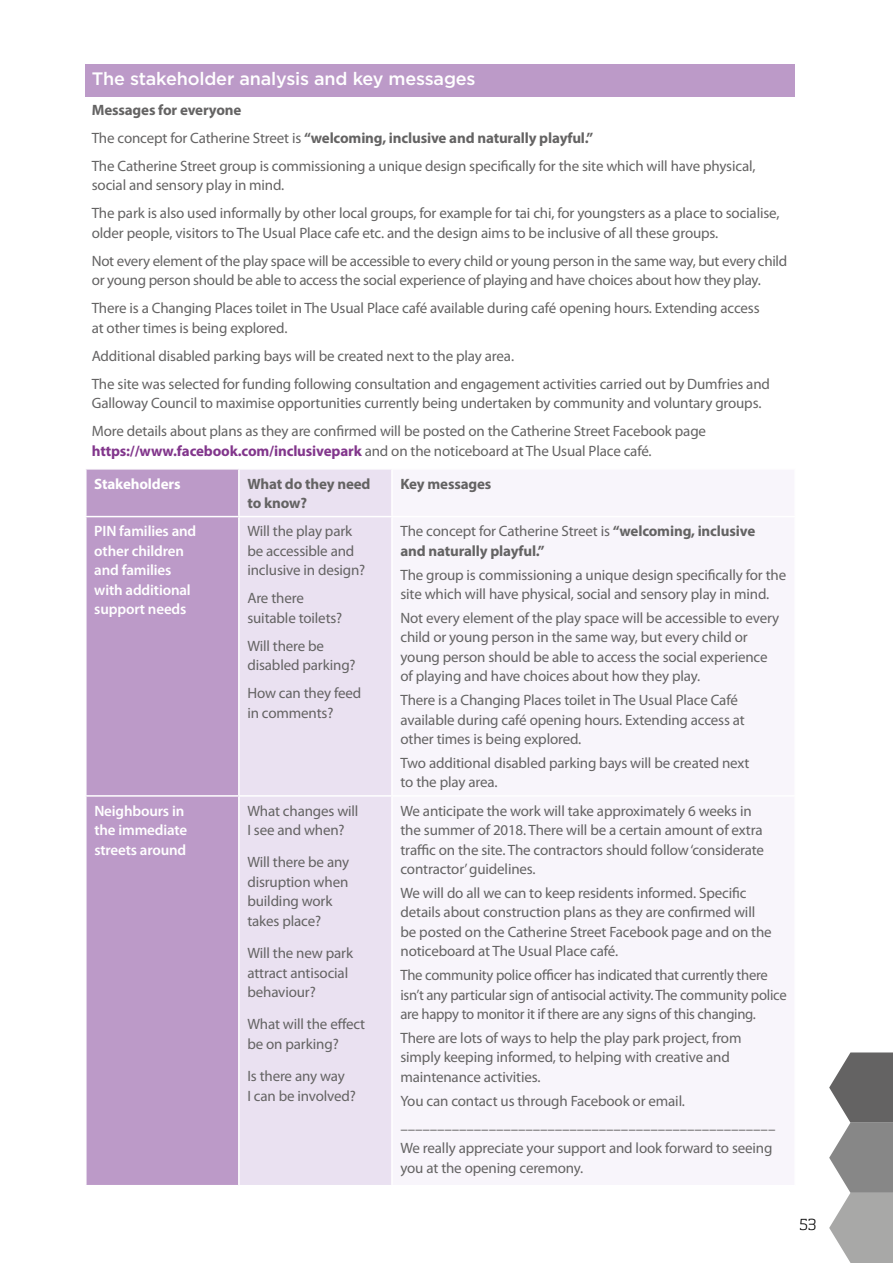
<style>
.page{position:relative;width:893px;height:1263px;background:#fff}
.page>*{position:absolute;margin:0;border:0;box-sizing:border-box;transform-origin:0 0}
.t1{font:500 18px "Gotham";letter-spacing:-.01em;color:#fff}
.t2{font:15px/19.5px "Myriad Pro";letter-spacing:-.01em;color:#646363}
.t3{font:700 15px/19.5px "Myriad Pro";letter-spacing:-.01em;color:#646363}
.t4{font:600 15px/19.5px "Myriad Pro";letter-spacing:-.01em;color:#fff}
.t5{font:300 15px "Soho Std";color:#000}
.s1{font-weight:700}
.s2{font-weight:700;color:#82368c}
.s3{font-weight:700;color:#fff}
.s4{font-weight:400}
</style>
<div class="page">
<div style="left:86px;top:64px;width:709px;height:33px;background:#bc9ac8"></div>
<div style="left:87px;top:470px;width:151px;height:715px;background:#bc9ac8"></div>
<div style="left:240px;top:470px;width:151px;height:715px;background:#eae1f1"></div>
<hr style="left:85px;top:516px;width:154px;height:1px;background:#fff">
<hr style="left:239px;top:516px;width:153px;height:1px;background:#fff">
<hr style="left:85px;top:795px;width:154px;height:2px;background:#fff">
<hr style="left:239px;top:795px;width:153px;height:2px;background:#fff">
<svg style="left:829px;top:1052px;width:64px;height:211px"></svg>
<p class="t1" style="left:92px;top:68px;width:385px">The stakeholder analysis and key messages</p>
<p class="t2" style="left:92px;top:95px;width:665px;line-height:28px"><span class="s1">Messages for everyone<br></span>The concept for Catherine Street is <span class="s1">“welcoming, inclusive and naturally playful.”<br></span>The Catherine Street group is commissioning a unique design specifically for the site which will have physical,</p>
<p class="t2" style="left:92px;top:171px;width:689px;line-height:28px">social and sensory play in mind.<br>The park is also used informally by other local groups, for example for tai chi, for youngsters as a place to socialise,</p>
<p class="t2" style="left:92px;top:218px;width:697px;line-height:28px">older people, visitors to The Usual Place cafe etc. and the design aims to be inclusive of all these groups.<br>Not every element of the play space will be accessible to every child or young person in the same way, but every child</p>
<p class="t2" style="left:92px;top:266px;width:671px;line-height:28px">or young person should be able to access the social experience of playing and have choices about how they play.<br>There is a Changing Places toilet in The Usual Place café available during café opening hours. Extending access</p>
<p class="t2" style="left:92px;top:313px;width:680px;line-height:28px">at other times is being explored.<br>Additional disabled parking bays will be created next to the play area.<br>The site was selected for funding following consultation and engagement activities carried out by Dumfries and</p>
<p class="t2" style="left:92px;top:389px;width:671px;line-height:28px">Galloway Council to maximise opportunities currently being undertaken by community and voluntary groups.<br>More details about plans as they are confirmed will be posted on the Catherine Street Facebook page</p>
<p class="t2" style="left:92px;top:434px;width:561px;line-height:32.8px"><span class="s2">https://www.facebook.com/inclusivepark</span> and on the noticeboard at The Usual Place café.<br><span class="s3">Stakeholders</span></p>
<p class="t3" style="left:247px;top:473px;width:125px">What do they need to know?</p>
<p class="t3" style="left:400px;top:473px;width:92px">Key messages</p>
<p class="t4" style="left:94px;top:521px;width:104px">PIN families and other children and families with additional support needs</p>
<p class="t2" style="left:247px;top:521px;width:119px">Will the play park be accessible and inclusive in design?</p>
<p class="t2" style="left:247px;top:588px;width:96px">Are there suitable toilets?</p>
<p class="t2" style="left:247px;top:636px;width:110px">Will there be disabled parking?</p>
<p class="t2" style="left:247px;top:683px;width:115px">How can they feed in comments?</p>
<p class="t4" style="left:94px;top:800px;width:94px">Neighbours in the immediate streets around</p>
<p class="t2" style="left:247px;top:801px;width:113px">What changes will<br>I see and when?</p>
<p class="t2" style="left:247px;top:852px;width:103px">Will there be any disruption when building work takes place?</p>
<p class="t2" style="left:247px;top:943px;width:107px">Will the new park attract antisocial behaviour?</p>
<p class="t2" style="left:247px;top:1014px;width:119px">What will the effect be on parking?</p>
<p class="t2" style="left:247px;top:1066px;width:110px">Is there any way<br>I can be involved?</p>
<p class="t3" style="left:400px;top:521px;width:356px"><span class="s4">The concept for Catherine Street is</span> “welcoming, inclusive and naturally playful.”</p>
<p class="t2" style="left:400px;top:565px;width:387px">The group is commissioning a unique design specifically for the site which will have physical, social and sensory play in mind.</p>
<p class="t2" style="left:400px;top:608px;width:380px">Not every element of the play space will be accessible to every child or young person in the same way, but every child or young person should be able to access the social experience of playing and have choices about how they play.</p>
<p class="t2" style="left:400px;top:690px;width:346px">There is a Changing Places toilet in The Usual Place Café available during café opening hours. Extending access at other times is being explored.</p>
<p class="t2" style="left:400px;top:753px;width:351px">Two additional disabled parking bays will be created next to the play area.</p>
<p class="t2" style="left:400px;top:801px;width:365px">We anticipate the work will take approximately 6 weeks in the summer of 2018. There will be a certain amount of extra traffic on the site. The contractors should follow ‘considerate contractor’ guidelines.</p>
<p class="t2" style="left:400px;top:883px;width:373px">We will do all we can to keep residents informed. Specific details about construction plans as they are confirmed will be posted on the Catherine Street Facebook page and on the noticeboard at The Usual Place café.</p>
<p class="t2" style="left:400px;top:965px;width:388px">The community police officer has indicated that currently there isn’t any particular sign of antisocial activity. The community police are happy to monitor it if there are any signs of this changing.</p>
<p class="t2" style="left:400px;top:1028px;width:343px">There are lots of ways to help the play park project, from simply keeping informed, to helping with creative and maintenance activities.</p>
<p class="t2" style="left:400px;top:1086px;width:376px;line-height:28px">You can contact us through Facebook or email. –––––––––––––––––––––––––––––––––––––––––––––––––––</p>
<p class="t2" style="left:400px;top:1138px;width:374px">We really appreciate your support and look forward to seeing you at the opening ceremony.</p>
<p class="t5" style="left:799px;top:1215px;width:19px">53</p>
</div>
